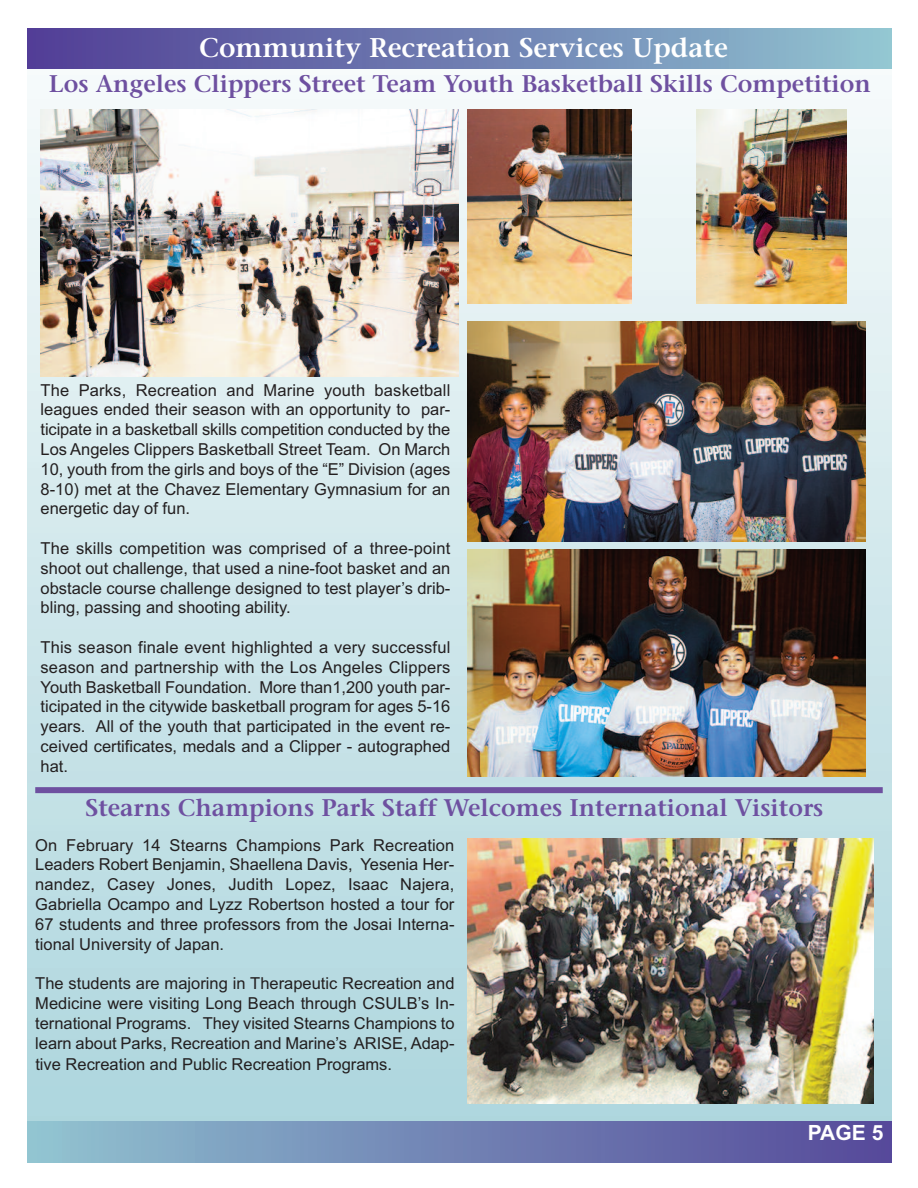
<style>
.page{position:relative;width:918px;height:1188px;background:#fff}
.page>*{position:absolute;margin:0;border:0;box-sizing:border-box;transform-origin:0 0}
.t1{font:600 27px "Stone Serif";color:#fff}
.t2{font:600 24px "Stone Serif";color:#6e50a0}
.t3{font:700 21px "Arial";color:#fff}
.t4{font:16.5px/19.8px "Arial";color:#231f20;text-align:justify}
</style>
<div class="page">
<div style="left:28px;top:28px;width:864px;height:1134px;background:linear-gradient(to bottom,#f6f9f8,#abd5dd)"></div>
<div style="left:28px;top:28px;width:864px;height:41px;background:linear-gradient(to right,#503c95,#90c3d0)"></div>
<div style="left:28px;top:1122px;width:864px;height:40px;background:linear-gradient(to right,#8fc1d0,#544799)"></div>
<div style="left:35px;top:787px;width:848px;height:6px;background:#6e50a0"></div>
<img style="left:41px;top:110px;width:418px;height:266px">
<img style="left:468px;top:110px;width:163px;height:193px">
<img style="left:697px;top:110px;width:149px;height:193px">
<img style="left:468px;top:322px;width:397px;height:220px">
<img style="left:468px;top:550px;width:397px;height:227px">
<img style="left:468px;top:838px;width:406px;height:265px">
<h1 class="t1" style="left:199px;top:37px;width:530px">Community Recreation Services Update</h1>
<h2 class="t2" style="left:49px;top:74px;width:824px">Los Angeles Clippers Street Team Youth Basketball Skills Competition</h2>
<p class="t4" style="left:41px;top:380px;width:411px">The Parks, Recreation and Marine youth basketball leagues ended their season with an opportunity to par&shy;ticipate in a basketball skills competition conducted by the Los Angeles Clippers Basketball Street Team. On March 10, youth from the girls and boys of the “E” Division (ages 8-10) met at the Chavez Elementary Gymnasium for an energetic day of fun.</p>
<p class="t4" style="left:41px;top:538px;width:411px">The skills competition was comprised of a three-point shoot out challenge, that used a nine-foot basket and an obstacle course challenge designed to test player’s drib&shy;bling, passing and shooting ability.</p>
<p class="t4" style="left:41px;top:637px;width:411px">This season finale event highlighted a very successful season and partnership with the Los Angeles Clippers Youth Basketball Foundation. More than1,200 youth par&shy;ticipated in the citywide basketball program for ages 5-16 years. All of the youth that participated in the event re&shy;ceived certificates, medals and a Clipper - autographed hat.</p>
<h2 class="t2" style="left:85px;top:799px;width:739px">Stearns Champions Park Staff Welcomes International Visitors</h2>
<p class="t4" style="left:35px;top:835px;width:421px">On February 14 Stearns Champions Park Recreation Leaders Robert Benjamin, Shaellena Davis, Yesenia Her&shy;nandez, Casey Jones, Judith Lopez, Isaac Najera, Gabriella Ocampo and Lyzz Robertson hosted a tour for 67 students and three professors from the Josai Interna&shy;tional University of Japan.</p>
<p class="t4" style="left:35px;top:974px;width:421px">The students are majoring in Therapeutic Recreation and Medicine were visiting Long Beach through CSULB’s In&shy;ternational Programs. They visited Stearns Champions to learn about Parks, Recreation and Marine’s ARISE, Adap-</p>
<p class="t4" style="left:35px;top:1054px;width:358px">tive Recreation and Public Recreation Programs.</p>
<p class="t3" style="left:808px;top:1121px;width:77px">PAGE 5</p>
</div>
